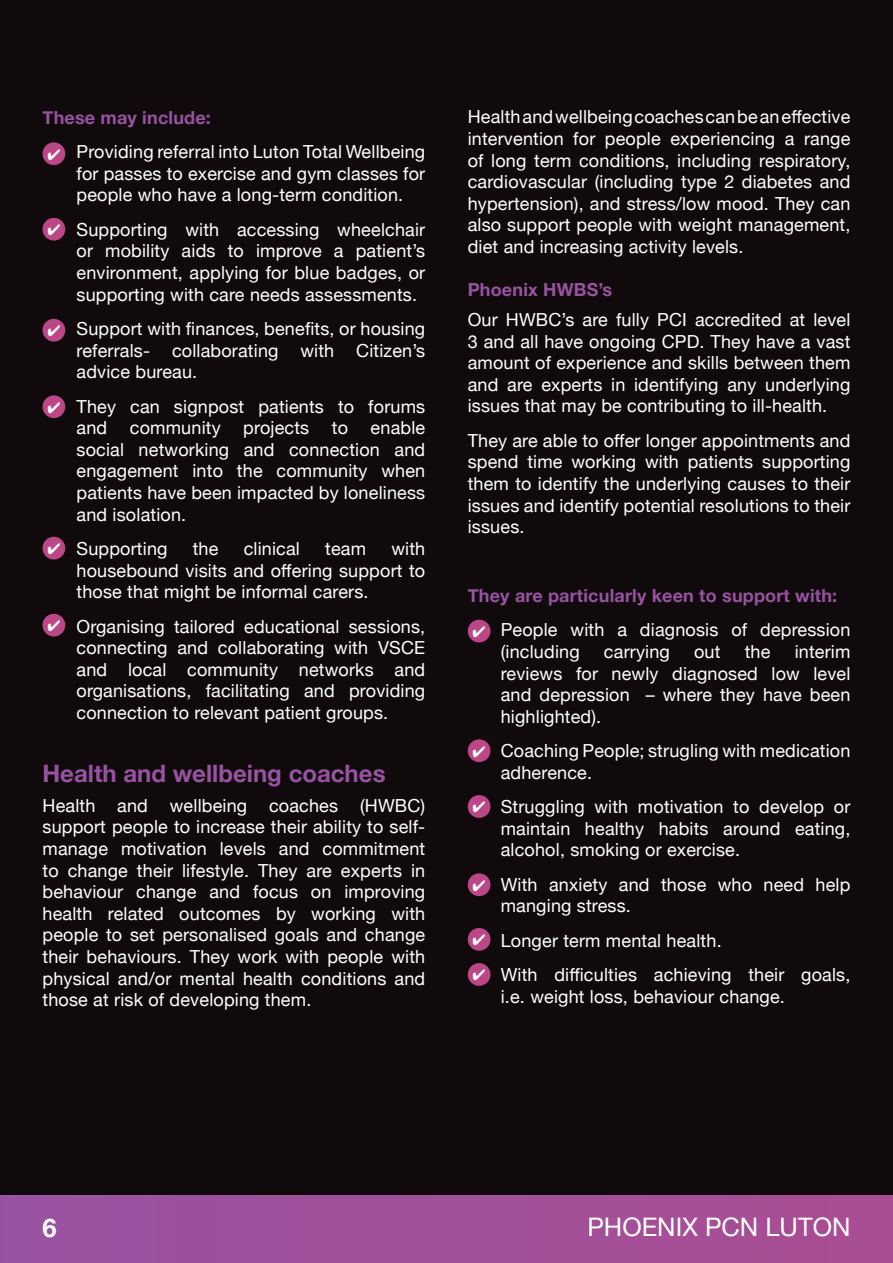
<style>
.page{position:relative;width:893px;height:1263px;background:#fff}
.page>*{position:absolute;margin:0;border:0;box-sizing:border-box;transform-origin:0 0}
.t1{font:25.5px "Helvetica Neue";color:#fff}
.t2{font:700 25.5px "Helvetica Neue";color:#fff}
.t3{font:700 24px "Helvetica Neue";color:#9753a1}
.t4{font:18px/21.6px "Helvetica Neue";letter-spacing:.01em;color:#fff;text-align:justify}
.t5{font:700 18px "Helvetica Neue";letter-spacing:.01em;color:#9753a1}
</style>
<div class="page">
<div style="left:0;top:0;width:893px;height:1250px;background:#110a0c"></div>
<div style="left:43px;top:142px;width:22px;height:23px;background:#bb4787;border-radius:50%"></div>
<div style="left:43px;top:218px;width:22px;height:23px;background:#bb4787;border-radius:50%"></div>
<div style="left:43px;top:319px;width:22px;height:23px;background:#bb4787;border-radius:50%"></div>
<div style="left:43px;top:395px;width:22px;height:23px;background:#bb4787;border-radius:50%"></div>
<div style="left:43px;top:537px;width:22px;height:22px;background:#bb4787;border-radius:50%"></div>
<div style="left:43px;top:614px;width:22px;height:22px;background:#bb4787;border-radius:50%"></div>
<div style="left:468px;top:620px;width:22px;height:22px;background:#bb4787;border-radius:50%"></div>
<div style="left:468px;top:739px;width:22px;height:23px;background:#bb4787;border-radius:50%"></div>
<div style="left:468px;top:795px;width:22px;height:23px;background:#bb4787;border-radius:50%"></div>
<div style="left:468px;top:873px;width:22px;height:23px;background:#bb4787;border-radius:50%"></div>
<div style="left:468px;top:928px;width:22px;height:23px;background:#bb4787;border-radius:50%"></div>
<div style="left:468px;top:963px;width:22px;height:23px;background:#bb4787;border-radius:50%"></div>
<div style="left:0;top:1195px;width:893px;height:68px;background:#a1509a"></div>
<p class="t5" style="left:43px;top:103px;width:170px">These may include:</p>
<p class="t4" style="left:77px;top:142px;width:350px">Providing referral into Luton Total Wellbeing for passes to exercise and gym classes for people who have a long-term condition.</p>
<p class="t4" style="left:77px;top:220px;width:350px">Supporting with accessing wheelchair or mobility aids to improve a patient’s environment, applying for blue badges, or supporting with care needs assessments.</p>
<p class="t4" style="left:77px;top:319px;width:350px">Support with finances, benefits, or housing referrals- collaborating with Citizen’s advice bureau.</p>
<p class="t4" style="left:77px;top:396px;width:350px">They can signpost patients to forums and</p>
<p class="t4" style="left:77px;top:418px;width:350px;text-indent:294px">enable social networking and connection and engagement into the community when patients have been impacted by loneliness and isolation.</p>
<p class="t4" style="left:77px;top:539px;width:92px">Supporting</p>
<p class="t4" style="left:193px;top:539px;width:27px">the</p>
<p class="t4" style="left:244px;top:539px;width:58px">clinical</p>
<p class="t4" style="left:325px;top:539px;width:42px">team</p>
<p class="t4" style="left:130px;top:418px;width:92px">community</p>
<p class="t4" style="left:243px;top:418px;width:67px">projects</p>
<p class="t4" style="left:332px;top:418px;width:18px">to</p>
<p class="t4" style="left:77px;top:539px;width:350px;text-indent:315px">with housebound visits and offering support to those that might be informal carers.</p>
<p class="t4" style="left:77px;top:616px;width:350px">Organising tailored educational sessions, connecting and collaborating with VSCE and local community networks and organisations, facilitating and providing connection to relevant patient groups.</p>
<h2 class="t3" style="left:43px;top:754px;width:345px">Health and wellbeing coaches</h2>
<p class="t4" style="left:43px;top:796px;width:384px">Health and wellbeing coaches (HWBC) support people to increase their ability to self&shy;manage motivation levels and commitment to change their lifestyle. They are experts in behaviour change and focus on improving health related outcomes by working with people to set personalised goals and change their behaviours. They work with people with physical and/or mental health conditions and those at risk of developing them.</p>
<p class="t4" style="left:468px;top:107px;width:384px">Health and wellbeing coaches can be an effective intervention for people experiencing a range of long term conditions, including respiratory, cardiovascular (including type 2 diabetes and hypertension), and stress/low mood. They can also support people with weight management, diet and increasing activity levels.</p>
<p class="t5" style="left:468px;top:275px;width:146px">Phoenix HWBS’s</p>
<p class="t4" style="left:468px;top:310px;width:384px">Our HWBC’s are fully PCI accredited at level 3 and all have ongoing CPD. They have a vast amount of experience and skills between them and are experts in identifying any underlying issues that may be contributing to ill-health.</p>
<p class="t4" style="left:468px;top:431px;width:384px">They are able to offer longer appointments and spend time working with patients supporting them to identify the underlying causes to their issues and identify potential resolutions to their issues.</p>
<p class="t5" style="left:468px;top:581px;width:371px">They are particularly keen to support with:</p>
<p class="t4" style="left:501px;top:620px;width:351px">People with a diagnosis of depression (including</p>
<p class="t4" style="left:501px;top:642px;width:351px;text-indent:294px">interim reviews for newly diagnosed low level and depression – where they have been highlighted).</p>
<p class="t4" style="left:501px;top:741px;width:351px">Coaching People; strugling with medication adherence.</p>
<p class="t4" style="left:501px;top:797px;width:351px">Struggling with motivation to develop or maintain healthy habits around eating, alcohol, smoking or exercise.</p>
<p class="t4" style="left:501px;top:874px;width:351px">With anxiety and those who need help manging stress.</p>
<p class="t4" style="left:501px;top:924px;width:351px;line-height:34.3px">Longer term mental health.<br>With difficulties achieving their goals,</p>
<p class="t4" style="left:501px;top:986px;width:286px">i.e. weight loss, behaviour change.</p>
<p class="t4" style="left:604px;top:642px;width:67px">carrying</p>
<p class="t4" style="left:694px;top:642px;width:28px">out</p>
<p class="t4" style="left:745px;top:642px;width:27px">the</p>
<h1 class="t2" style="left:43px;top:1208px;width:16px">6</h1>
<h1 class="t1" style="left:587px;top:1209px;width:265px">PHOENIX PCN LUTON</h1>
</div>
